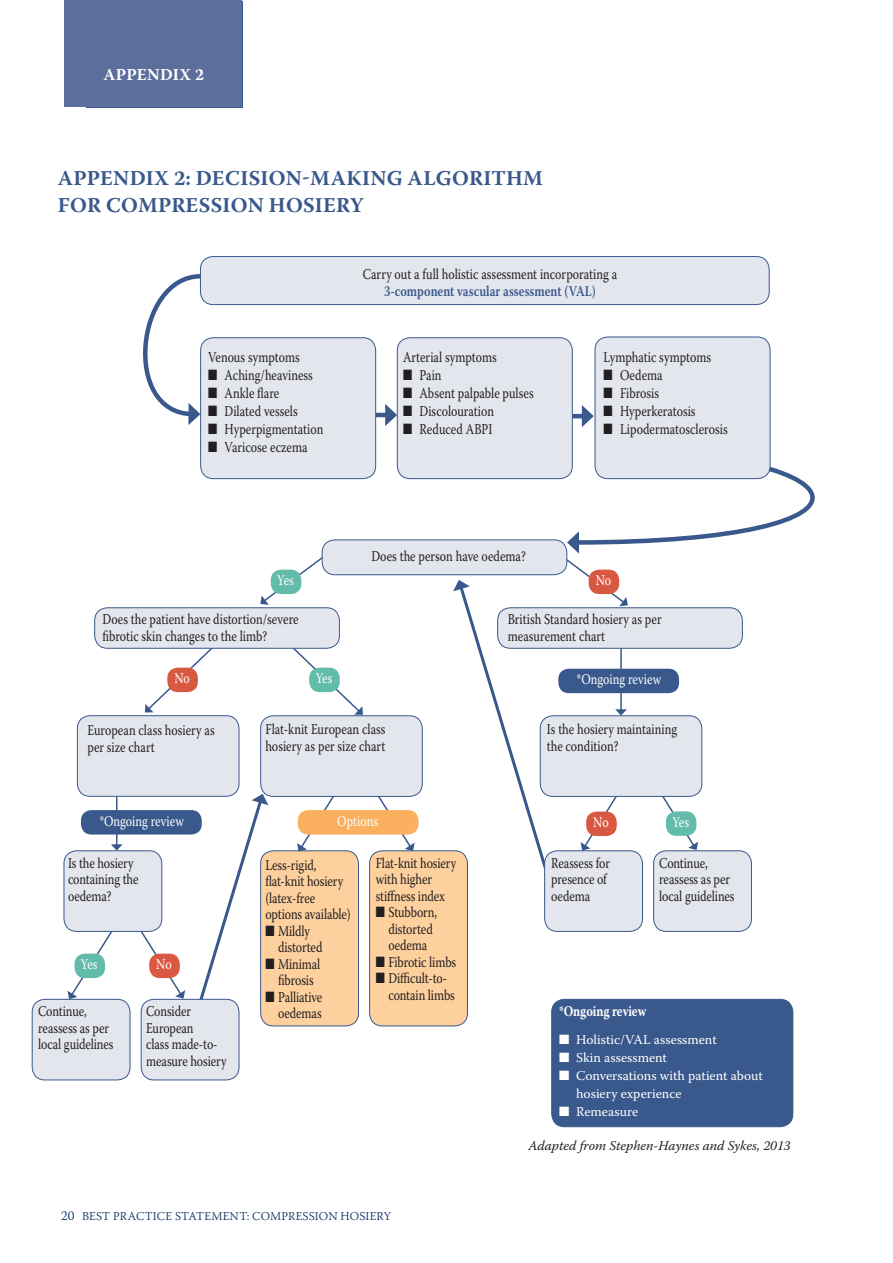
<style>
.page{position:relative;width:893px;height:1263px;background:#fff}
.page>*{position:absolute;margin:0;border:0;box-sizing:border-box;transform-origin:0 0}
.t1{font:700 21px/27px "Warnock Pro";letter-spacing:.01em;color:#39588b}
.t2{font:700 16.5px "Warnock Pro";letter-spacing:.01em;color:#fff}
.t3{font:15px/16.5px "Warnock Pro";color:#231f20;scale:.8 1}
.t4{font:15px "Warnock Pro";color:#fff;scale:.8 1}
.t5{font:600 15px "Warnock Pro";color:#39588b;scale:.8 1}
.t6{font:700 15px "Warnock Pro";letter-spacing:-.005em;color:#fff;scale:.8 1}
.t7{font:13.5px/18px "Warnock Pro";color:#fff}
.t8{font:italic 13.5px "Warnock Pro";color:#231f20}
.t9{font:300 12px "Warnock Pro";letter-spacing:.01em;color:#0f2d65}
.s1{font-size:13.5px}
</style>
<div class="page">
<div style="left:65px;top:0;width:177px;height:107px;background:#5b6e9c"></div>
<svg style="left:143px;top:272px;width:62px;height:153px"></svg>
<div style="left:200px;top:257px;width:569px;height:48px;background:#e4e6ee;border-radius:13px"></div>
<div style="left:200px;top:256px;width:569px;height:49px;border:1px solid #39588b;border-radius:13px"></div>
<div style="left:201px;top:338px;width:175px;height:141px;background:#e4e6ee;border-radius:13px"></div>
<div style="left:200px;top:338px;width:176px;height:141px;border:1px solid #39588b;border-radius:13px"></div>
<div style="left:397px;top:338px;width:175px;height:141px;background:#e4e6ee;border-radius:13px"></div>
<div style="left:397px;top:338px;width:175px;height:141px;border:1px solid #39588b;border-radius:13px"></div>
<div style="left:595px;top:337px;width:175px;height:142px;background:#e4e6ee;border-radius:13px"></div>
<div style="left:595px;top:337px;width:175px;height:142px;border:1px solid #39588b;border-radius:13px"></div>
<div style="left:498px;top:608px;width:244px;height:40px;background:#e4e6ee;border-radius:13px"></div>
<div style="left:497px;top:608px;width:246px;height:40px;border:1px solid #39588b;border-radius:13px"></div>
<div style="left:77px;top:716px;width:162px;height:80px;background:#e4e6ee;border-radius:13px"></div>
<div style="left:77px;top:715px;width:162px;height:81px;border:1px solid #39588b;border-radius:13px"></div>
<div style="left:261px;top:851px;width:97px;height:175px;background:#fdd09e;border-radius:13px"></div>
<div style="left:260px;top:851px;width:99px;height:175px;border:1px solid #39588b;border-radius:13px"></div>
<div style="left:370px;top:851px;width:97px;height:175px;background:#fdd09e;border-radius:13px"></div>
<div style="left:369px;top:851px;width:99px;height:175px;border:1px solid #39588b;border-radius:13px"></div>
<div style="left:32px;top:999px;width:98px;height:81px;background:#e4e6ee;border-radius:13px"></div>
<div style="left:32px;top:999px;width:98px;height:81px;border:1px solid #39588b;border-radius:13px"></div>
<div style="left:654px;top:851px;width:97px;height:80px;background:#e4e6ee;border-radius:13px"></div>
<div style="left:653px;top:851px;width:99px;height:81px;border:1px solid #39588b;border-radius:13px"></div>
<div style="left:552px;top:999px;width:241px;height:128px;background:#39588b;border-radius:13px"></div>
<div style="left:551px;top:999px;width:242px;height:128px;border:1px solid #39588b;border-radius:13px"></div>
<svg style="left:453px;top:580px;width:96px;height:291px"></svg>
<svg style="left:197px;top:794px;width:71px;height:210px"></svg>
<svg style="left:260px;top:555px;width:66px;height:50px"></svg>
<svg style="left:145px;top:648px;width:83px;height:64px"></svg>
<div style="left:167px;top:668px;width:31px;height:24px;background:#d95842;border-radius:10px"></div>
<svg style="left:280px;top:639px;width:83px;height:76px"></svg>
<div style="left:309px;top:668px;width:31px;height:24px;background:#63bbaa;border-radius:10px"></div>
<div style="left:95px;top:608px;width:244px;height:40px;background:#e4e6ee;border-radius:13px"></div>
<div style="left:94px;top:608px;width:246px;height:40px;border:1px solid #39588b;border-radius:13px"></div>
<hr style="left:116px;top:797px;width:1px;height:48px;background:#39588b">
<svg style="left:111px;top:844px;width:12px;height:7px"></svg>
<div style="left:81px;top:810px;width:121px;height:24px;background:#39588b;border-radius:10px"></div>
<hr style="left:620px;top:648px;width:2px;height:62px;background:#39588b">
<svg style="left:615px;top:709px;width:12px;height:7px"></svg>
<div style="left:558px;top:669px;width:121px;height:24px;background:#39588b;border-radius:10px"></div>
<div style="left:141px;top:999px;width:98px;height:81px;background:#e4e6ee;border-radius:13px"></div>
<div style="left:141px;top:999px;width:98px;height:81px;border:1px solid #39588b;border-radius:13px"></div>
<svg style="left:68px;top:902px;width:117px;height:97px"></svg>
<div style="left:74px;top:954px;width:31px;height:24px;background:#63bbaa;border-radius:10px"></div>
<div style="left:149px;top:954px;width:31px;height:24px;background:#d95842;border-radius:10px"></div>
<div style="left:64px;top:851px;width:98px;height:80px;background:#e4e6ee;border-radius:13px"></div>
<div style="left:64px;top:851px;width:98px;height:81px;border:1px solid #39588b;border-radius:13px"></div>
<div style="left:545px;top:851px;width:97px;height:80px;background:#e4e6ee;border-radius:13px"></div>
<div style="left:544px;top:851px;width:99px;height:81px;border:1px solid #39588b;border-radius:13px"></div>
<svg style="left:581px;top:793px;width:117px;height:58px"></svg>
<div style="left:540px;top:716px;width:162px;height:80px;background:#e4e6ee;border-radius:13px"></div>
<div style="left:540px;top:716px;width:162px;height:81px;border:1px solid #39588b;border-radius:13px"></div>
<div style="left:666px;top:811px;width:30px;height:25px;background:#63bbaa;border-radius:10px"></div>
<div style="left:586px;top:812px;width:31px;height:24px;background:#d95842;border-radius:10px"></div>
<svg style="left:297px;top:796px;width:118px;height:55px"></svg>
<div style="left:261px;top:716px;width:161px;height:80px;background:#e4e6ee;border-radius:13px"></div>
<div style="left:260px;top:716px;width:162px;height:81px;border:1px solid #39588b;border-radius:13px"></div>
<div style="left:298px;top:810px;width:120px;height:24px;background:#fab05f;border-radius:10px"></div>
<hr style="left:376px;top:413px;width:13px;height:4px;background:#39588b">
<svg style="left:385px;top:404px;width:12px;height:22px"></svg>
<hr style="left:572px;top:414px;width:14px;height:4px;background:#39588b">
<svg style="left:582px;top:405px;width:12px;height:22px"></svg>
<div style="left:271px;top:570px;width:30px;height:24px;background:#63bbaa;border-radius:10px"></div>
<svg style="left:562px;top:443px;width:253px;height:163px"></svg>
<div style="left:589px;top:570px;width:30px;height:24px;background:#d95842;border-radius:10px"></div>
<div style="left:322px;top:540px;width:245px;height:35px;background:#e4e6ee;border-radius:13px"></div>
<div style="left:322px;top:540px;width:245px;height:35px;border:1px solid #39588b;border-radius:13px"></div>
<p class="t2" style="left:104px;top:64px;width:102px">APPENDIX 2</p>
<h1 class="t1" style="left:58px;top:164px;width:487px">APPENDIX 2: DECISION-MAKING ALGORITHM<br>FOR COMPRESSION HOSIERY</h1>
<p class="t3" style="left:208px;top:349px;width:116px">Venous symptoms</p>
<p class="t3" style="left:208px;top:367px;width:133px">■ Aching/heaviness</p>
<p class="t3" style="left:208px;top:385px;width:91px">■ Ankle flare</p>
<p class="t3" style="left:208px;top:403px;width:114px">■ Dilated vessels</p>
<p class="t3" style="left:208px;top:421px;width:146px">■ Hyperpigmentation</p>
<p class="t3" style="left:208px;top:439px;width:126px">■ Varicose eczema</p>
<p class="t3" style="left:363px;top:266px;width:319px">Carry out a full holistic assessment incorporating a</p>
<p class="t5" style="left:384px;top:282px;width:266px">3-component vascular assessment (VAL)</p>
<p class="t3" style="left:403px;top:349px;width:119px">Arterial symptoms</p>
<p class="t3" style="left:403px;top:367px;width:50px">■ Pain</p>
<p class="t3" style="left:403px;top:385px;width:165px">■ Absent palpable pulses</p>
<p class="t3" style="left:403px;top:403px;width:115px">■ Discolouration</p>
<p class="t3" style="left:403px;top:421px;width:113px">■ Reduced ABPI</p>
<p class="t3" style="left:371px;top:548px;width:194px">Does the person have oedema?</p>
<p class="t3" style="left:604px;top:349px;width:136px">Lymphatic symptoms</p>
<p class="t3" style="left:604px;top:367px;width:75px">■ Oedema</p>
<p class="t3" style="left:604px;top:385px;width:71px">■ Fibrosis</p>
<p class="t3" style="left:604px;top:403px;width:117px">■ Hyperkeratosis</p>
<p class="t3" style="left:604px;top:421px;width:157px">■ Lipodermatosclerosis</p>
<p class="t4" style="left:277px;top:571px;width:22px">Yes</p>
<p class="t4" style="left:596px;top:571px;width:21px">No</p>
<p class="t3" style="left:102px;top:611px;width:247px">Does the patient have distortion/severe fibrotic skin changes to the limb?</p>
<p class="t3" style="left:508px;top:611px;width:194px">British Standard hosiery as per measurement chart</p>
<p class="t4" style="left:174px;top:669px;width:21px">No</p>
<p class="t4" style="left:316px;top:669px;width:22px">Yes</p>
<p class="t4" style="left:577px;top:670px;width:107px">*Ongoing review</p>
<p class="t3" style="left:87px;top:721px;width:161px">European class hosiery as per size chart</p>
<p class="t3" style="left:265px;top:721px;width:152px">Flat-knit European class hosiery as per size chart</p>
<p class="t3" style="left:547px;top:721px;width:164px">Is the hosiery maintaining the condition?</p>
<p class="t4" style="left:100px;top:811px;width:107px">*Ongoing review</p>
<p class="t4" style="left:337px;top:811px;width:53px">Options</p>
<p class="t4" style="left:593px;top:813px;width:21px">No</p>
<p class="t4" style="left:672px;top:813px;width:22px">Yes</p>
<p class="t3" style="left:68px;top:854px;width:90px">Is the hosiery containing the oedema?</p>
<p class="t3" style="left:551px;top:854px;width:75px">Reassess for presence of oedema</p>
<p class="t3" style="left:376px;top:854px;width:102px">Flat-knit hosiery with higher stiffness index</p>
<p class="t3" style="left:376px;top:904px;width:78px;text-align:center">■ Stubborn, distorted oedema</p>
<p class="t3" style="left:376px;top:953px;width:102px">■ Fibrotic limbs</p>
<p class="t3" style="left:388px;top:970px;width:85px;text-indent:-13px">■ Difficult-to&shy;contain limbs</p>
<p class="t3" style="left:659px;top:854px;width:96px">Continue, reassess as per local guidelines</p>
<p class="t3" style="left:265px;top:856px;width:108px">Less-rigid, flat-knit hosiery (latex-free options available)</p>
<p class="t3" style="left:278px;top:922px;width:57px;text-indent:-13px">■ Mildly distorted</p>
<p class="t3" style="left:265px;top:955px;width:70px;text-align:center">■ Minimal fibrosis</p>
<p class="t3" style="left:265px;top:988px;width:73px;text-align:right">■ Palliative oedemas</p>
<p class="t4" style="left:81px;top:955px;width:22px">Yes</p>
<p class="t4" style="left:156px;top:955px;width:21px">No</p>
<p class="t3" style="left:146px;top:1003px;width:102px">Consider<br>European<br>class made-to&shy;measure hosiery</p>
<p class="t3" style="left:38px;top:1003px;width:96px">Continue, reassess as per local guidelines</p>
<p class="t6" style="left:559px;top:1002px;width:111px">*Ongoing review</p>
<p class="t7" style="left:559px;top:1030px;width:159px">■ Holistic/VAL assessment</p>
<p class="t7" style="left:559px;top:1048px;width:109px">■ Skin assessment</p>
<p class="t7" style="left:576px;top:1066px;width:188px;text-indent:-17px">■ Conversations with patient about hosiery experience</p>
<p class="t7" style="left:559px;top:1102px;width:81px">■ Remeasure</p>
<p class="t9" style="left:61px;top:1209px;width:331px"><span class="s1">20</span> BEST PRACTICE STATEMENT: COMPRESSION HOSIERY</p>
<p class="t8" style="left:528px;top:1137px;width:264px">Adapted from Stephen-Haynes and Sykes, 2013</p>
</div>
